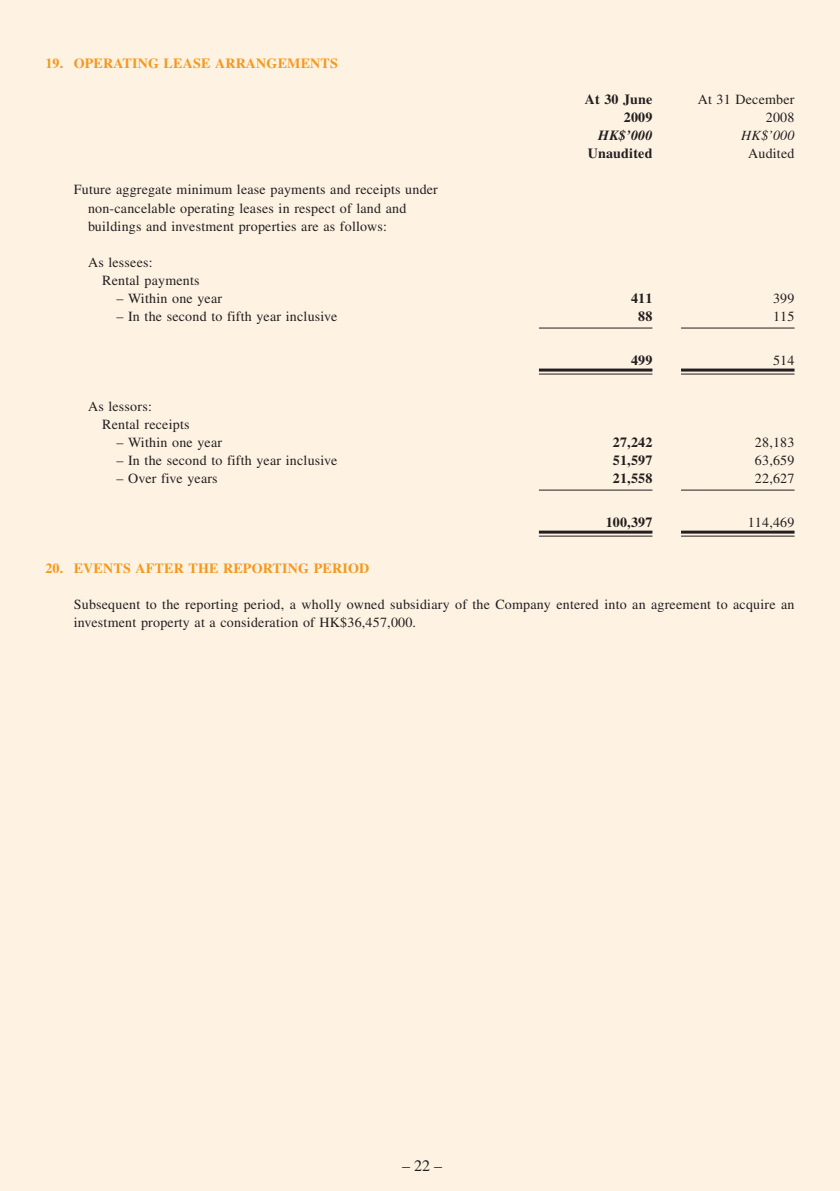
<style>
.page{position:relative;width:840px;height:1191px;background:#fff}
.page>*{position:absolute;margin:0;border:0;box-sizing:border-box;transform-origin:0 0}
.t1{font:16px "Times";color:#231f20}
.t2{font:14px/18px "Times";letter-spacing:.015em;color:#231f20}
.t3{font:700 14px "Times";letter-spacing:.015em;color:#f7971d}
.t4{font:700 14px "Times";letter-spacing:.015em;color:#231f20}
.t5{font:italic 700 14px "Times";color:#231f20}
.t6{font:italic 14px "Times";color:#231f20}
</style>
<div class="page">
<div style="left:0;top:0;width:839px;height:1191px;background:#fef3e3"></div>
<hr style="left:538px;top:327px;width:114px;height:1px;background:#231f20">
<hr style="left:680px;top:327px;width:114px;height:1px;background:#231f20">
<hr style="left:538px;top:368px;width:114px;height:3px;background:#231f20">
<hr style="left:538px;top:373px;width:114px;height:1px;background:#231f20">
<hr style="left:680px;top:368px;width:114px;height:3px;background:#231f20">
<hr style="left:680px;top:373px;width:114px;height:1px;background:#231f20">
<hr style="left:538px;top:489px;width:114px;height:1px;background:#231f20">
<hr style="left:680px;top:489px;width:114px;height:1px;background:#231f20">
<hr style="left:538px;top:530px;width:114px;height:3px;background:#231f20">
<hr style="left:538px;top:535px;width:114px;height:1px;background:#231f20">
<hr style="left:680px;top:530px;width:114px;height:3px;background:#231f20">
<hr style="left:680px;top:535px;width:114px;height:1px;background:#231f20">
<p class="t3" style="left:45px;top:55px;width:294px">19. OPERATING LEASE ARRANGEMENTS</p>
<p class="t4" style="left:584px;top:91px;width:69px">At 30 June</p>
<p class="t2" style="left:697px;top:91px;width:98px">At 31 December</p>
<p class="t4" style="left:623px;top:109px;width:30px">2009</p>
<p class="t2" style="left:765px;top:109px;width:30px">2008</p>
<p class="t5" style="left:598px;top:128px;width:56px">HK$’000</p>
<p class="t6" style="left:740px;top:128px;width:55px">HK$’000</p>
<p class="t4" style="left:587px;top:145px;width:66px">Unaudited</p>
<p class="t2" style="left:747px;top:145px;width:48px">Audited</p>
<p class="t2" style="left:88px;top:181px;width:351px;text-indent:-14px">Future aggregate minimum lease payments and receipts under non-cancelable operating leases in respect of land and buildings and investment properties are as follows:</p>
<p class="t2" style="left:102px;top:253px;width:99px;text-indent:-14px">As lessees:<br>Rental payments</p>
<p class="t2" style="left:116px;top:289px;width:107px">– Within one year</p>
<p class="t4" style="left:630px;top:289px;width:23px">411</p>
<p class="t2" style="left:772px;top:289px;width:23px">399</p>
<p class="t2" style="left:116px;top:307px;width:222px">– In the second to fifth year inclusive</p>
<p class="t4" style="left:638px;top:307px;width:16px">88</p>
<p class="t2" style="left:772px;top:307px;width:23px">11 5</p>
<p class="t4" style="left:630px;top:351px;width:23px">499</p>
<p class="t2" style="left:772px;top:351px;width:23px">514</p>
<p class="t2" style="left:102px;top:397px;width:89px;text-indent:-14px">As lessors:<br>Rental receipts</p>
<p class="t2" style="left:116px;top:433px;width:107px">– Within one year</p>
<p class="t4" style="left:612px;top:433px;width:41px">27,242</p>
<p class="t2" style="left:754px;top:433px;width:41px">28,1 83</p>
<p class="t2" style="left:116px;top:451px;width:222px">– In the second to fifth year inclusive</p>
<p class="t4" style="left:612px;top:451px;width:41px">51,597</p>
<p class="t2" style="left:754px;top:451px;width:41px">63,659</p>
<p class="t2" style="left:116px;top:469px;width:103px">– Over five years</p>
<p class="t4" style="left:612px;top:469px;width:41px">21,558</p>
<p class="t2" style="left:754px;top:469px;width:41px">22,627</p>
<p class="t4" style="left:605px;top:513px;width:48px">100,397</p>
<p class="t2" style="left:747px;top:513px;width:48px">11 4,469</p>
<p class="t3" style="left:45px;top:559px;width:325px">20. EVENTS AFTER THE REPORTING PERIOD</p>
<p class="t2" style="left:74px;top:595px;width:721px">Subsequent to the reporting period, a wholly owned subsidiary of the Company entered into an agreement to acquire an investment property at a consideration of HK$36,457,000.</p>
<p class="t1" style="left:402px;top:1156px;width:41px">– 22 –</p>
</div>
